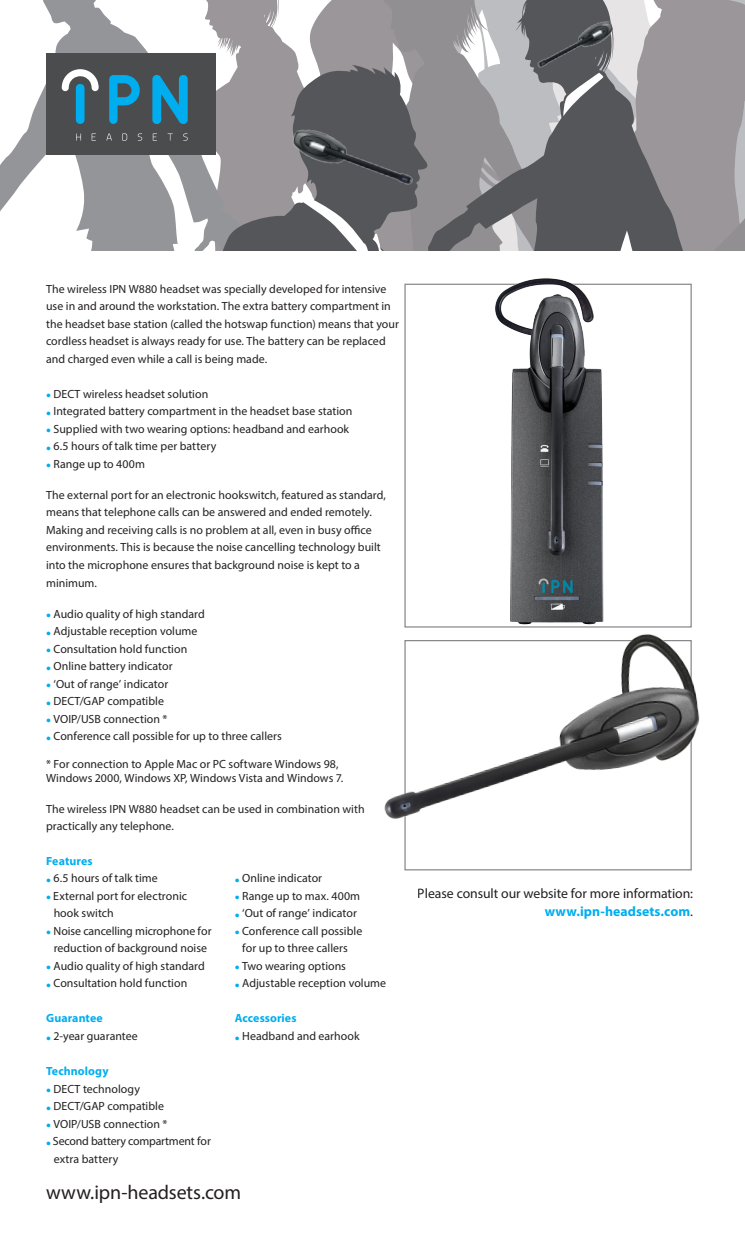
<style>
.page{position:relative;width:745px;height:1241px;background:#fff}
.page>*{position:absolute;margin:0;border:0;box-sizing:border-box;transform-origin:0 0}
.t1{font:20px "Myriad Pro";letter-spacing:-.005em;color:#231f20}
.t2{font:13.75px/17.5px "Myriad Pro";letter-spacing:-.005em;color:#231f20;text-align:right}
.t3{font:11.88px/17.5px "Myriad Pro";letter-spacing:.005em;color:#231f20}
.t4{font:700 11.88px "Myriad Pro";letter-spacing:.01em;color:#00aeef}
.s1{font-size:17.5px;color:#00aeef}
.s2{font-weight:700;color:#00aeef}
</style>
<div class="page">
<svg style="left:0;top:0;width:249px;height:211px"></svg>
<svg style="left:249px;top:0;width:178px;height:65px;fill:#9a9699"></svg>
<svg style="left:12px;top:65px;width:415px;height:185px;fill:#9a9699"></svg>
<svg style="left:302px;top:212px;width:98px;height:38px;background:#7e7e81"></svg>
<svg style="left:427px;top:0;width:317px;height:250px;background:#8d8c8f"></svg>
<div style="left:46px;top:53px;width:170px;height:102px;background:#4b4c4d"></div>
<svg style="left:152px;top:75px;width:36px;height:49px"></svg>
<svg style="left:76px;top:133px;width:5px;height:8px"></svg>
<svg style="left:92px;top:133px;width:4px;height:8px"></svg>
<svg style="left:106px;top:133px;width:6px;height:8px"></svg>
<svg style="left:122px;top:133px;width:5px;height:8px"></svg>
<svg style="left:138px;top:133px;width:4px;height:8px"></svg>
<svg style="left:153px;top:133px;width:4px;height:8px"></svg>
<svg style="left:167px;top:133px;width:6px;height:8px"></svg>
<svg style="left:183px;top:133px;width:4px;height:8px"></svg>
<svg style="left:109px;top:75px;width:31px;height:49px"></svg>
<svg style="left:62px;top:69px;width:37px;height:55px"></svg>
<img style="left:275px;top:93px;width:160px;height:119px">
<img style="left:516px;top:0;width:111px;height:87px">
<img style="left:491px;top:237px;width:126px;height:353px">
<img style="left:384px;top:590px;width:316px;height:281px">
<p class="t3" style="left:46px;top:279px;width:354px">The wireless IPN W880 headset was specially developed for intensive use in and around the workstation. The extra battery compartment in the headset base station (called the hotswap function) means that your cordless headset is always ready for use. The battery can be replaced and charged even while a call is being made.</p>
<p class="t3" style="left:46px;top:384px;width:163px"><span class="s1">•</span> DECT wireless headset solution</p>
<p class="t3" style="left:46px;top:402px;width:307px"><span class="s1">•</span> Integrated battery compartment in the headset base station</p>
<p class="t3" style="left:46px;top:419px;width:304px"><span class="s1">•</span> Supplied with two wearing options: headband and earhook</p>
<p class="t3" style="left:46px;top:437px;width:171px"><span class="s1">•</span> 6.5 hours of talk time per battery</p>
<p class="t3" style="left:46px;top:454px;width:100px"><span class="s1">•</span> Range up to 400m</p>
<p class="t3" style="left:46px;top:486px;width:341px">The external port for an electronic hookswitch, featured as standard, means that telephone calls can be answered and ended remotely.<br>Making and receiving calls is no problem at all, even in busy office environments. This is because the noise cancelling technology built into the microphone ensures that background noise is kept to a minimum.</p>
<p class="t3" style="left:46px;top:604px;width:160px"><span class="s1">•</span> Audio quality of high standard</p>
<p class="t3" style="left:46px;top:622px;width:153px"><span class="s1">•</span> Adjustable reception volume</p>
<p class="t3" style="left:46px;top:639px;width:143px"><span class="s1">•</span> Consultation hold function</p>
<p class="t3" style="left:46px;top:657px;width:128px"><span class="s1">•</span> Online battery indicator</p>
<p class="t3" style="left:46px;top:674px;width:124px"><span class="s1">•</span> ‘Out of range’ indicator</p>
<p class="t3" style="left:46px;top:692px;width:119px"><span class="s1">•</span> DECT/GAP compatible</p>
<p class="t3" style="left:46px;top:709px;width:123px"><span class="s1">•</span> VOIP/USB connection *</p>
<p class="t3" style="left:46px;top:727px;width:237px"><span class="s1">•</span> Conference call possible for up to three callers</p>
<p class="t3" style="left:46px;top:756px;width:298px;line-height:13.8px">* For connection to Apple Mac or PC software Windows 98,<br>Windows 2000, Windows XP, Windows Vista and Windows 7.</p>
<p class="t3" style="left:46px;top:799px;width:320px">The wireless IPN W880 headset can be used in combination with practically any telephone.</p>
<p class="t4" style="left:46px;top:853px;width:48px">Features</p>
<p class="t3" style="left:46px;top:869px;width:113px"><span class="s1">•</span> 6.5 hours of talk time</p>
<p class="t3" style="left:54px;top:886px;width:135px;text-indent:-8px"><span class="s1">•</span> External port for electronic hook switch</p>
<p class="t3" style="left:46px;top:921px;width:167px;text-align:center"><span class="s1">•</span> Noise cancelling microphone for reduction of background noise</p>
<p class="t3" style="left:46px;top:956px;width:160px"><span class="s1">•</span> Audio quality of high standard</p>
<p class="t3" style="left:46px;top:974px;width:143px"><span class="s1">•</span> Consultation hold function</p>
<p class="t4" style="left:46px;top:1010px;width:58px">Guarantee</p>
<p class="t3" style="left:46px;top:1026px;width:93px"><span class="s1">•</span> 2-year guarantee</p>
<p class="t4" style="left:46px;top:1063px;width:64px">Technology</p>
<p class="t3" style="left:46px;top:1079px;width:95px"><span class="s1">•</span> DECT technology</p>
<p class="t3" style="left:46px;top:1096px;width:119px"><span class="s1">•</span> DECT/GAP compatible</p>
<p class="t3" style="left:46px;top:1114px;width:123px"><span class="s1">•</span> VOIP/USB connection *</p>
<p class="t3" style="left:54px;top:1131px;width:159px;text-indent:-8px"><span class="s1">•</span> Second battery compartment for extra battery</p>
<p class="t3" style="left:234px;top:869px;width:89px"><span class="s1">•</span> Online indicator</p>
<p class="t3" style="left:234px;top:886px;width:127px"><span class="s1">•</span> Range up to max. 400m</p>
<p class="t3" style="left:234px;top:904px;width:124px"><span class="s1">•</span> ‘Out of range’ indicator</p>
<p class="t3" style="left:234px;top:921px;width:129px;text-align:center"><span class="s1">•</span> Conference call possible for up to three callers</p>
<p class="t3" style="left:234px;top:956px;width:113px"><span class="s1">•</span> Two wearing options</p>
<p class="t3" style="left:234px;top:974px;width:153px"><span class="s1">•</span> Adjustable reception volume</p>
<p class="t4" style="left:234px;top:1010px;width:63px">Accessories</p>
<p class="t3" style="left:234px;top:1026px;width:126px"><span class="s1">•</span> Headband and earhook</p>
<p class="t1" style="left:46px;top:1179px;width:196px">www.ipn-headsets.com</p>
<p class="t2" style="left:417px;top:884px;width:276px">Please consult our website for more information: <span class="s2">www.ipn-headsets.com</span>.</p>
</div>
